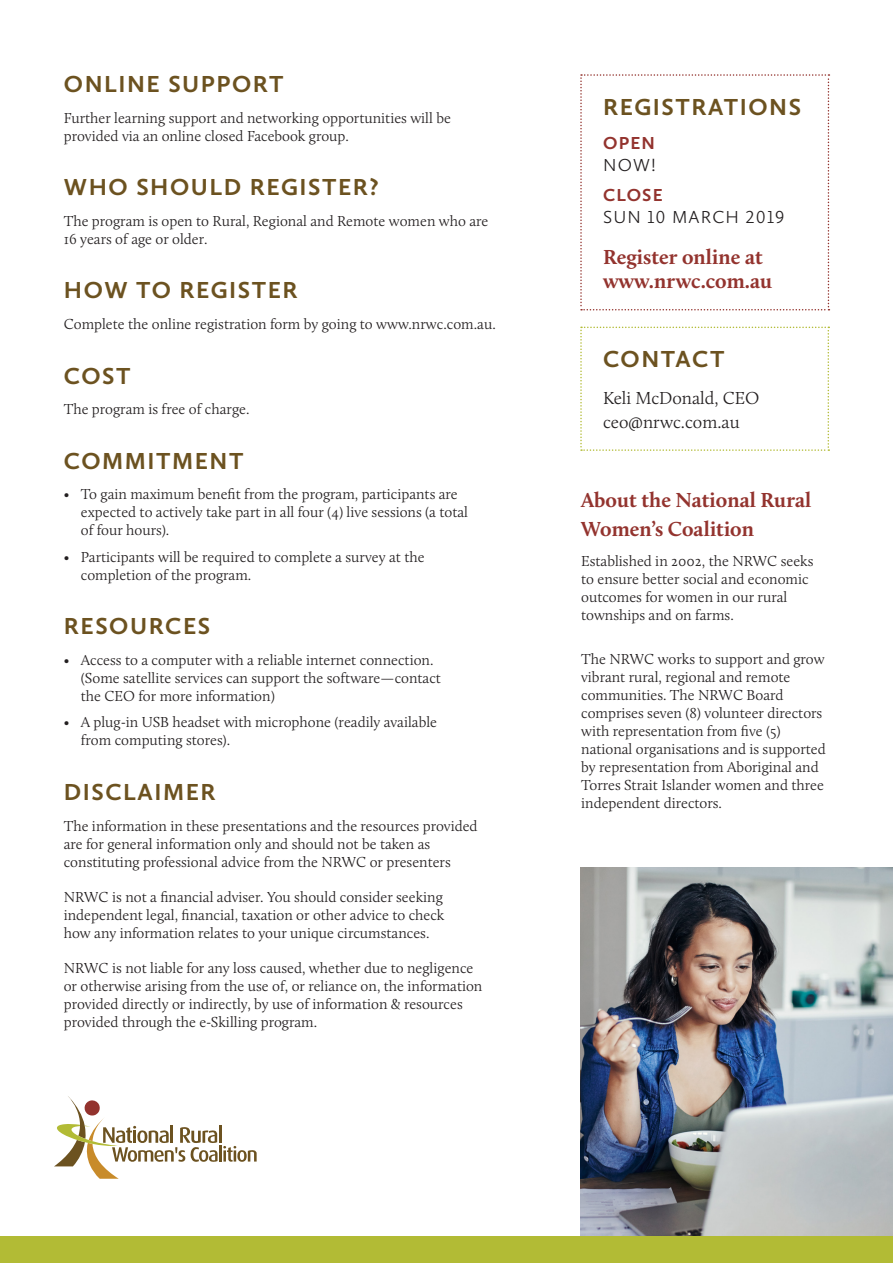
<style>
.page{position:relative;width:893px;height:1263px;background:#fff}
.page>*{position:absolute;margin:0;border:0;box-sizing:border-box;transform-origin:0 0}
.t1{font:700 24px "Calluna Sans";letter-spacing:.065em;color:#6c5220}
.t2{font:700 21px/28.5px "Calluna";color:#93332e}
.t3{font:300 18px/24px "Calluna";color:#231f20}
.t4{font:300 18px/21.6px "Calluna Sans";letter-spacing:.065em;color:#231f20}
.t5{font:700 18px/21.6px "Calluna Sans";color:#93332e}
.Body{font:300 15px/18px "Calluna";color:#231f20}
.s1{font-weight:300;color:#231f20}
.s2{font-weight:700;color:#93332e}
</style>
<div class="page">
<img style="left:580px;top:867px;width:313px;height:369px">
<div style="left:0;top:1236px;width:893px;height:27px;background:#b2bb35"></div>
<svg style="left:580px;top:327px;width:249px;height:124px"></svg>
<svg style="left:54px;top:1096px;width:203px;height:83px"></svg>
<svg style="left:580px;top:74px;width:249px;height:236px"></svg>
<h3 class="t1" style="left:64px;top:69px;width:221px">ONLINE SUPPORT</h3>
<p class="Body" style="left:64px;top:109px;width:389px">Further learning support and networking opportunities will be provided via an online closed Facebook group.</p>
<h3 class="t1" style="left:64px;top:172px;width:316px">WHO SHOULD REGISTER?</h3>
<p class="Body" style="left:64px;top:212px;width:426px">The program is open to Rural, Regional and Remote women who are<br>16 years of age or older.</p>
<h3 class="t1" style="left:64px;top:276px;width:235px">HOW TO REGISTER</h3>
<p class="Body" style="left:64px;top:315px;width:433px">Complete the online registration form by going to www.nrwc.com.au.</p>
<h3 class="t1" style="left:64px;top:361px;width:68px">COST</h3>
<p class="Body" style="left:64px;top:400px;width:187px">The program is free of charge.</p>
<h3 class="t1" style="left:64px;top:446px;width:181px">COMMITMENT</h3>
<p class="Body" style="left:81px;top:485px;width:389px;text-indent:-17px">• To gain maximum benefit from the program, participants are expected to actively take part in all four (4) live sessions (a total of four hours).</p>
<p class="Body" style="left:81px;top:548px;width:345px;text-indent:-17px">• Participants will be required to complete a survey at the completion of the program.</p>
<h3 class="t1" style="left:64px;top:611px;width:148px">RESOURCES</h3>
<p class="Body" style="left:81px;top:651px;width:362px;text-indent:-17px">• Access to a computer with a reliable internet connection. (Some satellite services can support the software — contact the CEO for more information)</p>
<p class="Body" style="left:81px;top:713px;width:358px;text-indent:-17px">• A plug-in USB headset with microphone (readily available from computing stores).</p>
<h3 class="t1" style="left:64px;top:777px;width:153px">DISCLAIMER</h3>
<p class="Body" style="left:64px;top:816px;width:415px">The information in these presentations and the resources provided are for general information only and should not be taken as constituting professional advice from the NRWC or presenters</p>
<p class="Body" style="left:64px;top:887px;width:382px;text-align:justify">NRWC is not a financial adviser. You should consider seeking independent legal, financial, taxation or other advice to check how any information relates to your unique circumstances.</p>
<p class="Body" style="left:64px;top:958px;width:420px">NRWC is not liable for any loss caused, whether due to negligence or otherwise arising from the use of, or reliance on, the information provided directly or indirectly, by use of information &amp; resources provided through the e-Skilling program.</p>
<h3 class="t1" style="left:603px;top:92px;width:199px">REGISTRATIONS</h3>
<p class="t5" style="left:603px;top:132px;width:54px">OPEN<br><span class="s1">NOW!</span></p>
<p class="t4" style="left:603px;top:184px;width:183px"><span class="s2">CLOSE<br></span>SUN 10 MARCH 2019</p>
<p class="t2" style="left:603px;top:244px;width:171px;line-height:24px">Register online at www.nrwc.com.au</p>
<h3 class="t1" style="left:603px;top:344px;width:123px">CONTACT</h3>
<p class="t3" style="left:603px;top:386px;width:158px">Keli McDonald, CEO ceo@nrwc.com.au</p>
<h3 class="t2" style="left:581px;top:485px;width:232px">About the National Rural<br>Women’s Coalition</h3>
<p class="Body" style="left:581px;top:552px;width:234px">Established in 2002, the NRWC seeks to ensure better social and economic outcomes for women in our rural townships and on farms.</p>
<p class="Body" style="left:581px;top:650px;width:246px">The NRWC works to support and grow vibrant rural, regional and remote communities. The NRWC Board comprises seven (8) volunteer directors with representation from five (5) national organisations and is supported by representation from Aboriginal and Torres Strait Islander women and three independent directors.</p>
</div>
